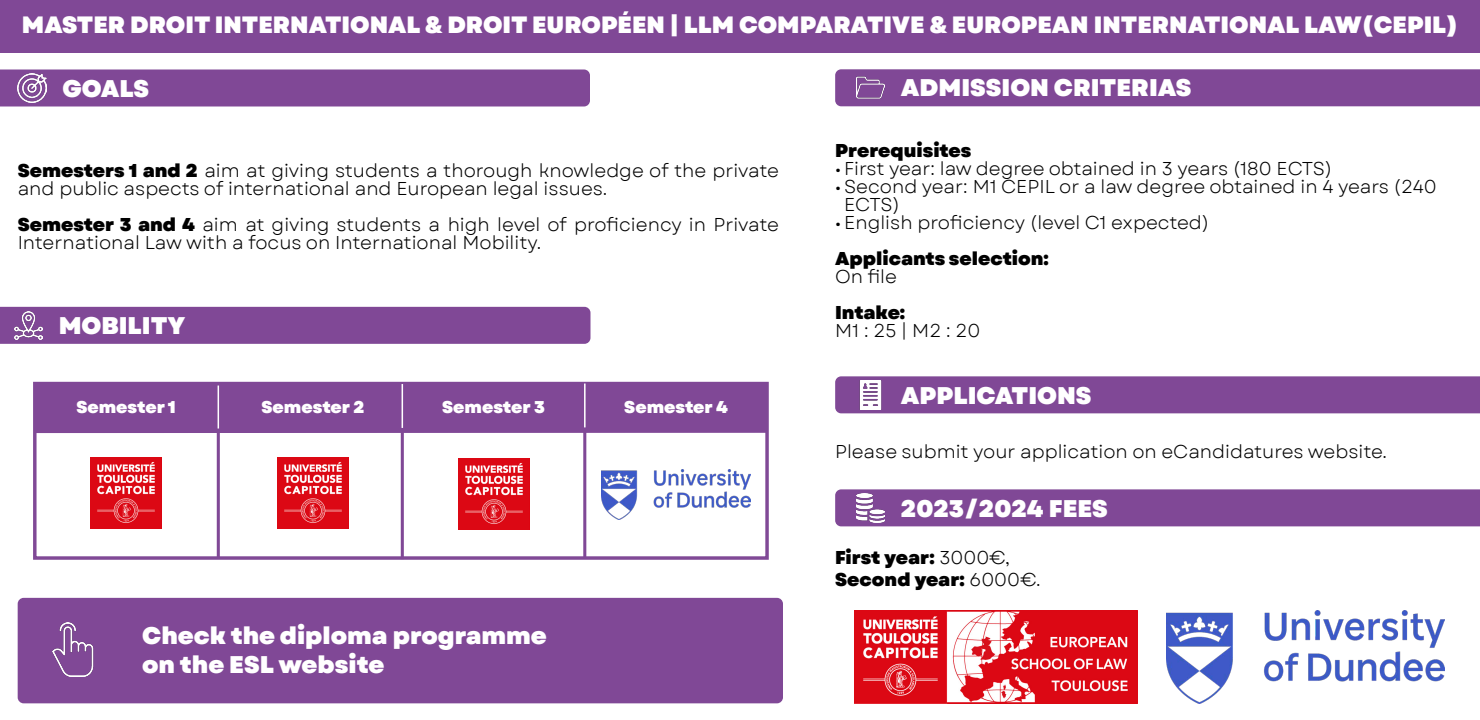
<style>
.page{position:relative;width:1480px;height:720px;background:#fff}
.page>*{position:absolute;margin:0;border:0;box-sizing:border-box;transform-origin:0 0}
.t1{font:800 24px/28.8px "Garet";color:#fff}
.t2{font:800 23.5px "Garet";color:#fff}
.t3{font:18.5px/18px "Garet";color:#000}
.t4{font:800 18.5px/21.5px "Garet";color:#000}
.t5{font:800 17px "Garet";color:#fff}
.s1{font-weight:800}
.s2{font-weight:400}
</style>
<div class="page">
<div style="left:0;top:0;width:1480px;height:54px;background:#804896"></div>
<div style="left:0;top:70px;width:590px;height:36px;background:#804896"></div>
<img style="left:18px;top:74px;width:28px;height:28px">
<div style="left:835px;top:69px;width:645px;height:37px;background:#804896"></div>
<img style="left:856px;top:73px;width:29px;height:29px">
<div style="left:835px;top:489px;width:645px;height:37px;background:#804896"></div>
<img style="left:856px;top:494px;width:29px;height:28px">
<div style="left:835px;top:376px;width:645px;height:37px;background:#804896"></div>
<img style="left:856px;top:381px;width:29px;height:28px">
<div style="left:18px;top:598px;width:765px;height:105px;background:#804896;border-radius:6px"></div>
<img style="left:52px;top:623px;width:42px;height:54px">
<img style="left:854px;top:610px;width:283px;height:93px">
<div style="left:0;top:307px;width:590px;height:37px;background:#804896"></div>
<img style="left:14px;top:311px;width:29px;height:29px">
<svg style="left:37px;top:431px;width:728px;height:4px"></svg>
<div style="left:33px;top:382px;width:736px;height:178px;border:3px solid #804996"></div>
<div style="left:35px;top:383px;width:732px;height:48px;background:#804896"></div>
<hr style="left:218px;top:386px;width:1px;height:43px;background:#fff">
<hr style="left:217px;top:432px;width:3px;height:125px;background:#804896">
<hr style="left:402px;top:384px;width:1px;height:44px;background:#fff">
<hr style="left:401px;top:431px;width:3px;height:128px;background:#804896">
<hr style="left:584px;top:384px;width:2px;height:43px;background:#fff">
<hr style="left:583px;top:431px;width:3px;height:128px;background:#804896">
<img style="left:90px;top:458px;width:71px;height:71px">
<img style="left:458px;top:459px;width:72px;height:71px">
<img style="left:278px;top:458px;width:70px;height:71px">
<img style="left:602px;top:470px;width:149px;height:50px">
<img style="left:1166px;top:611px;width:278px;height:93px">
<p class="t2" style="left:22px;top:9px;width:1438px">MASTER DROIT INTERNATIONAL &amp; DROIT EUROPÉEN | LLM COMPARATIVE &amp; EUROPEAN INTERNATIONAL LAW(CEPIL)</p>
<p class="t1" style="left:62px;top:75px;width:88px">GOALS</p>
<p class="t3" style="left:18px;top:162px;width:763px"><span class="s1">Semesters 1 and 2</span> aim at giving students a thorough knowledge of the private and public aspects of international and European legal issues.</p>
<p class="t3" style="left:18px;top:216px;width:763px"><span class="s1">Semester 3 and 4</span> aim at giving students a high level of proficiency in Private<br>International Law with a focus on International Mobility.</p>
<p class="t1" style="left:59px;top:312px;width:128px">MOBILITY</p>
<p class="t5" style="left:76px;top:396px;width:101px">Semester 1</p>
<p class="t5" style="left:262px;top:396px;width:105px">Semester 2</p>
<p class="t5" style="left:442px;top:396px;width:104px">Semester 3</p>
<p class="t5" style="left:624px;top:396px;width:105px">Semester 4</p>
<p class="t1" style="left:142px;top:622px;width:406px">Check the diploma programme on the ESL website</p>
<p class="t1" style="left:901px;top:74px;width:292px">ADMISSION CRITERIAS</p>
<p class="t4" style="left:835px;top:140px;width:138px">Prerequisites</p>
<p class="t3" style="left:835px;top:160px;width:499px">• First year: law degree obtained in 3 years (180 ECTS)</p>
<p class="t3" style="left:844px;top:178px;width:594px;text-indent:-9px">• Second year: M1 CEPIL or a law degree obtained in 4 years (240<br>ECTS)</p>
<p class="t3" style="left:835px;top:214px;width:376px">• English proficiency (level C1 expected)</p>
<p class="t4" style="left:835px;top:248px;width:215px">Applicants selection:</p>
<p class="t3" style="left:835px;top:268px;width:63px">On file</p>
<p class="t4" style="left:835px;top:302px;width:72px">Intake:</p>
<p class="t3" style="left:835px;top:322px;width:147px">M1 : 25 | M2 : 20</p>
<p class="t1" style="left:901px;top:381px;width:192px">APPLICATIONS</p>
<p class="t3" style="left:835px;top:443px;width:553px">Please submit your application on eCandidatures website.</p>
<p class="t1" style="left:901px;top:494px;width:209px">2023/2024 FEES</p>
<p class="t4" style="left:835px;top:548px;width:207px">First year: <span class="s2">3000€,<br></span>Second year: <span class="s2">6000€.</span></p>
</div>
